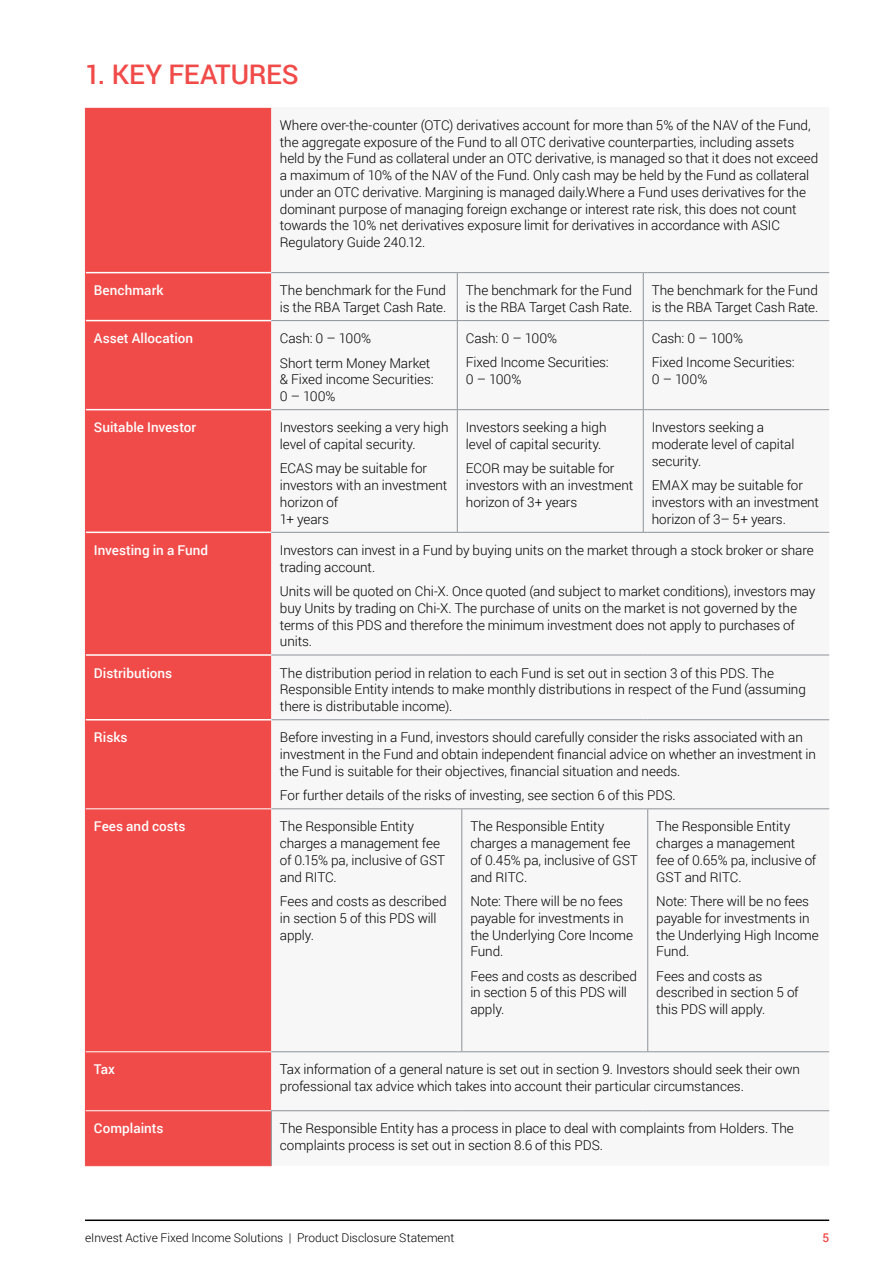
<style>
.page{position:relative;width:893px;height:1263px;background:#fff}
.page>*{position:absolute;margin:0;border:0;box-sizing:border-box;transform-origin:0 0}
.t1{font:500 27px "Roboto";letter-spacing:-.01em;color:#f04b49}
.t2{font:300 13.5px/16.8px "Roboto";letter-spacing:-.005em;color:#000}
.t3{font:500 13.5px "Roboto";color:#fff}
.t4{font:300 12px "Roboto";color:#000}
.t5{font:500 12px "Roboto";color:#f04b49}
</style>
<div class="page">
<hr style="left:85px;top:1219px;width:744px;height:2px;background:#000">
<div style="left:86px;top:108px;width:185px;height:1057px;background:#f04b49"></div>
<svg style="left:271px;top:107px;width:558px;height:1005px"></svg>
<hr style="left:86px;top:272px;width:185px;height:1px;background:#fff">
<hr style="left:86px;top:320px;width:185px;height:1px;background:#fff">
<hr style="left:86px;top:409px;width:185px;height:1px;background:#fff">
<hr style="left:86px;top:532px;width:185px;height:1px;background:#fff">
<hr style="left:85px;top:108px;width:1px;height:165px;background:#f04b49">
<hr style="left:85px;top:273px;width:1px;height:48px;background:#f04b49">
<hr style="left:85px;top:321px;width:1px;height:89px;background:#f04b49">
<hr style="left:85px;top:410px;width:1px;height:122px;background:#f04b49">
<hr style="left:85px;top:532px;width:1px;height:123px;background:#f04b49">
<hr style="left:85px;top:809px;width:1px;height:243px;background:#f04b49">
<hr style="left:85px;top:1052px;width:1px;height:59px;background:#f04b49">
<hr style="left:85px;top:1111px;width:1px;height:54px;background:#f04b49">
<hr style="left:85px;top:1165px;width:187px;height:1px;background:#f04b49">
<hr style="left:86px;top:1051px;width:185px;height:1px;background:#fff">
<hr style="left:86px;top:1110px;width:185px;height:1px;background:#fff">
<hr style="left:271px;top:1111px;width:1px;height:54px;background:#8c9297">
<hr style="left:457px;top:273px;width:1px;height:47px;background:#8c9297">
<hr style="left:643px;top:273px;width:1px;height:47px;background:#8c9297">
<hr style="left:271px;top:320px;width:186px;height:1px;background:#8c9297">
<hr style="left:457px;top:321px;width:1px;height:88px;background:#8c9297">
<hr style="left:462px;top:320px;width:181px;height:1px;background:#8c9297">
<hr style="left:643px;top:321px;width:1px;height:88px;background:#8c9297">
<hr style="left:648px;top:320px;width:181px;height:1px;background:#8c9297">
<hr style="left:271px;top:409px;width:186px;height:1px;background:#8c9297">
<hr style="left:457px;top:410px;width:1px;height:122px;background:#8c9297">
<hr style="left:462px;top:409px;width:181px;height:1px;background:#8c9297">
<hr style="left:643px;top:410px;width:1px;height:122px;background:#8c9297">
<hr style="left:648px;top:409px;width:181px;height:1px;background:#8c9297">
<hr style="left:271px;top:532px;width:186px;height:1px;background:#8c9297">
<hr style="left:462px;top:532px;width:181px;height:1px;background:#8c9297">
<hr style="left:648px;top:532px;width:181px;height:1px;background:#8c9297">
<hr style="left:86px;top:654px;width:185px;height:2px;background:#fff">
<hr style="left:85px;top:655px;width:1px;height:65px;background:#f04b49">
<hr style="left:271px;top:272px;width:186px;height:1px;background:#8c9297">
<hr style="left:462px;top:272px;width:181px;height:1px;background:#8c9297">
<hr style="left:648px;top:272px;width:181px;height:1px;background:#8c9297">
<hr style="left:271px;top:655px;width:186px;height:1px;background:#8c9297">
<hr style="left:462px;top:655px;width:181px;height:1px;background:#8c9297">
<hr style="left:648px;top:655px;width:181px;height:1px;background:#8c9297">
<hr style="left:271px;top:719px;width:186px;height:1px;background:#8c9297">
<hr style="left:462px;top:719px;width:181px;height:1px;background:#8c9297">
<hr style="left:648px;top:719px;width:181px;height:1px;background:#8c9297">
<hr style="left:271px;top:808px;width:186px;height:1px;background:#8c9297">
<hr style="left:462px;top:808px;width:181px;height:1px;background:#8c9297">
<hr style="left:461px;top:809px;width:1px;height:242px;background:#8c9297">
<hr style="left:648px;top:808px;width:181px;height:1px;background:#8c9297">
<hr style="left:647px;top:809px;width:1px;height:242px;background:#8c9297">
<hr style="left:271px;top:1051px;width:186px;height:1px;background:#8c9297">
<hr style="left:462px;top:1051px;width:181px;height:1px;background:#8c9297">
<hr style="left:648px;top:1051px;width:181px;height:1px;background:#8c9297">
<hr style="left:271px;top:1110px;width:186px;height:1px;background:#8c9297">
<hr style="left:462px;top:1110px;width:181px;height:1px;background:#8c9297">
<hr style="left:648px;top:1110px;width:181px;height:1px;background:#8c9297">
<hr style="left:86px;top:719px;width:185px;height:1px;background:#fff">
<hr style="left:85px;top:720px;width:1px;height:89px;background:#f04b49">
<hr style="left:86px;top:808px;width:185px;height:1px;background:#fff">
<h1 class="t1" style="left:85px;top:55px;width:215px">1. KEY FEATURES</h1>
<p class="t2" style="left:280px;top:116px;width:540px">Where over-the-counter (OTC) derivatives account for more than 5% of the NAV of the Fund, the aggregate exposure of the Fund to all OTC derivative counterparties, including assets held by the Fund as collateral under an OTC derivative, is managed so that it does not exceed a maximum of 10% of the NAV of the Fund. Only cash may be held by the Fund as collateral under an OTC derivative. Margining is managed daily.Where a Fund uses derivatives for the dominant purpose of managing foreign exchange or interest rate risk, this does not count towards the 10% net derivatives exposure limit for derivatives in accordance with ASIC Regulatory Guide 240.12.</p>
<p class="t3" style="left:94px;top:281px;width:71px">Benchmark</p>
<p class="t2" style="left:280px;top:282px;width:168px">The benchmark for the Fund is the RBA Target Cash Rate.</p>
<p class="t2" style="left:466px;top:282px;width:168px">The benchmark for the Fund is the RBA Target Cash Rate.</p>
<p class="t2" style="left:652px;top:282px;width:168px">The benchmark for the Fund is the RBA Target Cash Rate.</p>
<p class="t3" style="left:94px;top:329px;width:101px">Asset Allocation</p>
<p class="t2" style="left:280px;top:326px;width:152px;line-height:24.3px">Cash: 0 – 100%<br>Short term Money Market</p>
<p class="t2" style="left:280px;top:371px;width:155px">&amp; Fixed income Securities:<br>0 – 100%</p>
<p class="t2" style="left:652px;top:326px;width:144px;line-height:24.3px">Cash: 0 – 100%<br>Fixed Income Securities:</p>
<p class="t2" style="left:652px;top:371px;width:57px">0 – 100%</p>
<p class="t2" style="left:466px;top:326px;width:144px;line-height:24.3px">Cash: 0 – 100%<br>Fixed Income Securities:</p>
<p class="t2" style="left:466px;top:371px;width:57px">0 – 100%</p>
<p class="t3" style="left:94px;top:418px;width:104px">Suitable Investor</p>
<p class="t2" style="left:280px;top:419px;width:170px">Investors seeking a very high level of capital security.</p>
<p class="t2" style="left:280px;top:460px;width:169px">ECAS may be suitable for investors with an investment horizon of<br>1+ years</p>
<p class="t2" style="left:466px;top:419px;width:142px">Investors seeking a high level of capital security.</p>
<p class="t2" style="left:466px;top:460px;width:169px">ECOR may be suitable for investors with an investment horizon of 3+ years</p>
<p class="t2" style="left:652px;top:419px;width:144px">Investors seeking a moderate level of capital security.</p>
<p class="t2" style="left:652px;top:476px;width:169px">EMAX may be suitable for investors with an investment horizon of 3– 5+ years.</p>
<p class="t3" style="left:94px;top:540px;width:116px">Investing in a Fund</p>
<p class="t2" style="left:280px;top:541px;width:535px">Investors can invest in a Fund by buying units on the market through a stock broker or share trading account.</p>
<p class="t2" style="left:280px;top:582px;width:537px">Units will be quoted on Chi-X. Once quoted (and subject to market conditions), investors may buy Units by trading on Chi-X. The purchase of units on the market is not governed by the terms of this PDS and therefore the minimum investment does not apply to purchases of units.</p>
<p class="t3" style="left:94px;top:663px;width:80px">Distributions</p>
<p class="t2" style="left:280px;top:664px;width:527px">The distribution period in relation to each Fund is set out in section 3 of this PDS. The<br>Responsible Entity intends to make monthly distributions in respect of the Fund (assuming there is distributable income).</p>
<p class="t3" style="left:94px;top:728px;width:35px">Risks</p>
<p class="t2" style="left:280px;top:729px;width:538px">Before investing in a Fund, investors should carefully consider the risks associated with an investment in the Fund and obtain independent financial advice on whether an investment in the Fund is suitable for their objectives, financial situation and needs.</p>
<p class="t2" style="left:280px;top:786px;width:397px">For further details of the risks of investing, see section 6 of this PDS.</p>
<p class="t3" style="left:94px;top:817px;width:93px">Fees and costs</p>
<p class="t2" style="left:280px;top:818px;width:167px">The Responsible Entity charges a management fee of 0.15% pa, inclusive of GST and RITC.</p>
<p class="t2" style="left:280px;top:892px;width:168px">Fees and costs as described in section 5 of this PDS will apply.</p>
<p class="t2" style="left:656px;top:817px;width:162px">The Responsible Entity charges a management fee of 0.65% pa, inclusive of<br>GST and RITC.</p>
<p class="t2" style="left:656px;top:892px;width:164px">Note: There will be no fees payable for investments in the Underlying High Income<br>Fund.</p>
<p class="t2" style="left:656px;top:967px;width:144px">Fees and costs as described in section 5 of this PDS will apply.</p>
<p class="t2" style="left:470px;top:818px;width:169px">The Responsible Entity charges a management fee of 0.45% pa, inclusive of GST and RITC.</p>
<p class="t2" style="left:470px;top:892px;width:164px">Note: There will be no fees payable for investments in the Underlying Core Income<br>Fund.</p>
<p class="t2" style="left:470px;top:967px;width:168px">Fees and costs as described in section 5 of this PDS will apply.</p>
<p class="t3" style="left:94px;top:1060px;width:23px">Tax</p>
<p class="t2" style="left:280px;top:1060px;width:522px">Tax information of a general nature is set out in section 9. Investors should seek their own professional tax advice which takes into account their particular circumstances.</p>
<p class="t3" style="left:94px;top:1119px;width:71px">Complaints</p>
<p class="t2" style="left:280px;top:1119px;width:515px">The Responsible Entity has a process in place to deal with complaints from Holders. The complaints process is set out in section 8.6 of this PDS.</p>
<p class="t4" style="left:85px;top:1229px;width:371px">eInvest Active Fixed Income Solutions | Product Disclosure Statement</p>
<p class="t5" style="left:822px;top:1229px;width:8px">5</p>
</div>
